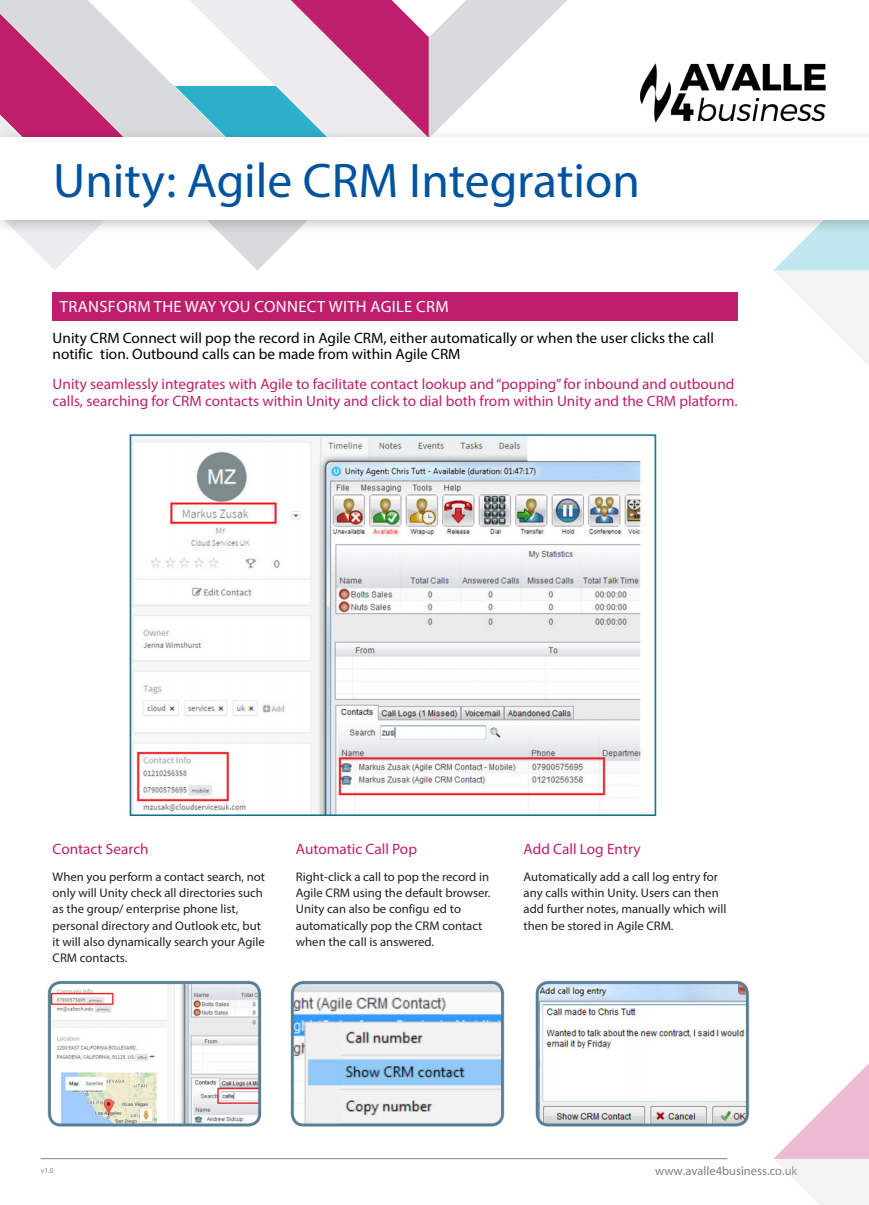
<style>
.page{position:relative;width:869px;height:1205px;background:#fff}
.page>*{position:absolute;margin:0;border:0;box-sizing:border-box;transform-origin:0 0}
.Main_heading{font:48.75px "Myriad Pro";color:#01539e}
.Subheading{font:16.25px "Myriad Pro";letter-spacing:.02em;color:#fff}
.Body_Text{font:15px/16.2px "Myriad Pro";color:#bf1e6c}
.Intro_FINAL{font:15px/16.2px "Myriad Pro";color:#000}
.Body_Text-2{font:12.5px/16.2px "Myriad Pro";color:#231f20}
.t1{font:12.5px "Myriad Pro";color:#808180}
.t2{font:7.5px "Myriad Pro";color:#808180}
</style>
<div class="page">
<hr style="left:41px;top:1158px;width:685px;height:1px;background:#808180">
<svg style="left:773px;top:235px;width:95px;height:129px"></svg>
<svg style="left:773px;top:1064px;width:95px;height:141px"></svg>
<svg style="left:428px;top:0;width:139px;height:128px;fill:#e1e2e3"></svg>
<svg style="left:0;top:0;width:428px;height:270px"></svg>
<div style="left:53px;top:292px;width:684px;height:28px;background:#bf1e6c"></div>
<img style="left:129px;top:433px;width:528px;height:383px">
<img style="left:47px;top:980px;width:703px;height:147px">
<div style="left:0;top:128px;width:868px;height:107px;background:#231f20;opacity:.25"></div>
<div style="left:0;top:137px;width:868px;height:82px;background:#fff"></div>
<img style="left:640px;top:63px;width:186px;height:60px">
<p class="Main_heading" style="left:53px;top:150px;width:588px">Unity: Agile CRM Integration</p>
<p class="Subheading" style="left:60px;top:296px;width:390px">TRANSFORM THE WAY YOU CONNECT WITH AGILE CRM</p>
<p class="Intro_FINAL" style="left:53px;top:330px;width:662px">Unity CRM Connect will pop the record in Agile CRM, either automatically or when the user clicks the call notific tion. Outbound calls can be made from within Agile CRM</p>
<p class="Body_Text" style="left:53px;top:376px;width:686px">Unity seamlessly integrates with Agile to facilitate contact lookup and “popping” for inbound and outbound calls, searching for CRM contacts within Unity and click to dial both from within Unity and the CRM platform.</p>
<p class="Body_Text" style="left:53px;top:840px;width:98px">Contact Search</p>
<p class="Body_Text-2" style="left:53px;top:868px;width:214px">When you perform a contact search, not only will Unity check all directories such as the group/ enterprise phone list, personal directory and Outlook etc, but it will also dynamically search your Agile CRM contacts.</p>
<p class="Body_Text" style="left:296px;top:840px;width:123px">Automatic Call Pop</p>
<p class="Body_Text-2" style="left:296px;top:868px;width:196px">Right-click a call to pop the record in<br>Agile CRM using the default browser.<br>Unity can also be configu ed to automatically pop the CRM contact when the call is answered.</p>
<p class="Body_Text" style="left:523px;top:840px;width:118px">Add Call Log Entry</p>
<p class="Body_Text-2" style="left:523px;top:868px;width:204px">Automatically add a call log entry for any calls within Unity. Users can then add further notes, manually which will then be stored in Agile CRM.</p>
<p class="t2" style="left:41px;top:1166px;width:14px">v1.0</p>
<p class="t1" style="left:655px;top:1163px;width:144px">www.avalle4business.co.uk</p>
</div>
